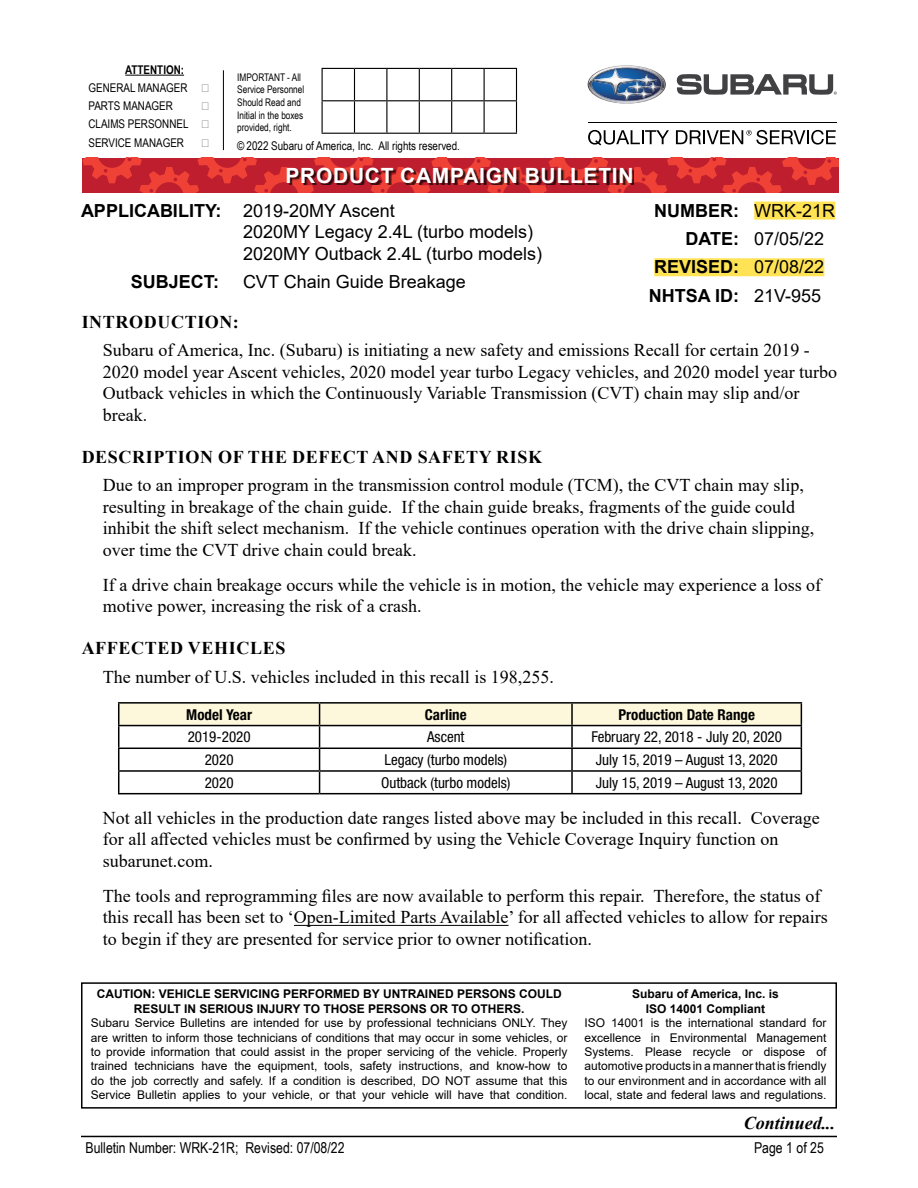
<style>
.page{position:relative;width:918px;height:1188px;background:#fff}
.page>*{position:absolute;margin:0;border:0;box-sizing:border-box;transform-origin:0 0}
.t1{font:700 21px "Arial";letter-spacing:.035em;color:#fff}
.t2{font:18px/21.6px "Times New Roman";color:#000}
.t3{font:18px/21.6px "Arial";color:#000}
.t4{font:700 18px "Times New Roman";letter-spacing:.035em;color:#000}
.t5{font:700 18px "Arial";color:#000}
.t6{font:italic 700 18px "Times New Roman";color:#000}
.t7{font:condensed 15px "Helvetica Neue LT Std";color:#000}
.t8{font:15px "Arial Narrow";color:#000}
.t9{font:700 condensed 15px "Helvetica Neue LT Std";color:#000}
.t10{font:12px/14.4px "Arial";color:#000;text-align:justify}
.t11{font:700 12px/14.4px "Arial";color:#000;text-align:center}
.t12{font:12px/18.1px "Arial Narrow";color:#000}
.t13{font:700 12px "Arial Narrow";color:#000}
.t14{font:10.5px/12.6px "Arial Narrow";color:#000;scale:.96 1}
.s1{font-weight:700}
.s2{font-weight:400}
</style>
<div class="page">
<hr style="left:81px;top:1136px;width:756px;height:1px;background:#000">
<div style="left:81px;top:982px;width:756px;height:127px;border:2px solid #000"></div>
<div style="left:754px;top:202px;width:81px;height:18px;background:#ffe355"></div>
<div style="left:654px;top:258px;width:170px;height:18px;background:#ffe355"></div>
<hr style="left:294px;top:925px;width:215px;height:1px;background:#000">
<hr style="left:118px;top:702px;width:202px;height:2px;background:#000">
<hr style="left:320px;top:702px;width:252px;height:2px;background:#000">
<hr style="left:572px;top:702px;width:230px;height:2px;background:#000">
<svg style="left:118px;top:703px;width:684px;height:90px"></svg>
<hr style="left:118px;top:793px;width:202px;height:1px;background:#000">
<hr style="left:320px;top:793px;width:252px;height:1px;background:#000">
<hr style="left:572px;top:793px;width:230px;height:1px;background:#000">
<svg style="left:82px;top:158px;width:757px;height:35px;background:#cd292f"></svg>
<div style="left:288px;top:169px;width:346px;height:16px;background:#000;opacity:.75"></div>
<hr style="left:125px;top:75px;width:59px;height:1px;background:#000">
<hr style="left:322px;top:68px;width:33px;height:1px;background:#000">
<hr style="left:322px;top:69px;width:1px;height:31px;background:#000">
<hr style="left:355px;top:68px;width:32px;height:1px;background:#000">
<hr style="left:354px;top:69px;width:1px;height:31px;background:#000">
<hr style="left:387px;top:68px;width:32px;height:1px;background:#000">
<hr style="left:386px;top:69px;width:1px;height:31px;background:#000">
<hr style="left:419px;top:68px;width:33px;height:1px;background:#000">
<hr style="left:419px;top:69px;width:1px;height:31px;background:#000">
<hr style="left:452px;top:68px;width:32px;height:1px;background:#000">
<hr style="left:451px;top:69px;width:1px;height:31px;background:#000">
<hr style="left:484px;top:68px;width:33px;height:1px;background:#000">
<hr style="left:484px;top:69px;width:1px;height:31px;background:#000">
<hr style="left:516px;top:69px;width:1px;height:31px;background:#000">
<hr style="left:322px;top:100px;width:33px;height:1px;background:#000">
<hr style="left:322px;top:101px;width:1px;height:32px;background:#000">
<hr style="left:355px;top:100px;width:32px;height:1px;background:#000">
<hr style="left:354px;top:101px;width:1px;height:32px;background:#000">
<hr style="left:387px;top:100px;width:32px;height:1px;background:#000">
<hr style="left:386px;top:101px;width:1px;height:32px;background:#000">
<hr style="left:419px;top:100px;width:33px;height:1px;background:#000">
<hr style="left:419px;top:101px;width:1px;height:32px;background:#000">
<hr style="left:452px;top:100px;width:32px;height:1px;background:#000">
<hr style="left:451px;top:101px;width:1px;height:32px;background:#000">
<hr style="left:484px;top:100px;width:33px;height:1px;background:#000">
<hr style="left:484px;top:101px;width:1px;height:32px;background:#000">
<hr style="left:516px;top:101px;width:1px;height:32px;background:#000">
<hr style="left:322px;top:133px;width:33px;height:1px;background:#000">
<hr style="left:355px;top:133px;width:32px;height:1px;background:#000">
<hr style="left:387px;top:133px;width:32px;height:1px;background:#000">
<hr style="left:419px;top:133px;width:33px;height:1px;background:#000">
<hr style="left:452px;top:133px;width:32px;height:1px;background:#000">
<hr style="left:484px;top:133px;width:33px;height:1px;background:#000">
<hr style="left:223px;top:70px;width:1px;height:80px;background:#000">
<svg style="left:588px;top:65px;width:78px;height:39px"></svg>
<svg style="left:677px;top:74px;width:160px;height:21px"></svg>
<hr style="left:588px;top:122px;width:249px;height:1px;background:#000">
<svg style="left:588px;top:130px;width:81px;height:15px"></svg>
<svg style="left:676px;top:130px;width:160px;height:15px"></svg>
<p class="t13" style="left:125px;top:61px;width:60px">ATTENTION:</p>
<p class="t12" style="left:88px;top:78px;width:102px">GENERAL MANAGER<br>PARTS MANAGER<br>CLAIMS PERSONNEL<br>SERVICE MANAGER</p>
<p class="t14" style="left:237px;top:70px;width:71px">IMPORTANT - All<br>Service Personnel<br>Should Read and<br>Initial in the boxes provided, right.</p>
<p class="t12" style="left:237px;top:136px;width:224px">© 2022 Subaru of America, Inc. All rights reserved.</p>
<p class="t1" style="left:285px;top:161px;width:350px">PRODUCT CAMPAIGN BULLETIN</p>
<p class="t3" style="left:243px;top:199px;width:301px;text-indent:-162px"><span class="s1">APPLICABILITY:</span> 2019-20MY Ascent<br>2020MY Legacy 2.4L (turbo models)<br>2020MY Outback 2.4L (turbo models)</p>
<p class="t5" style="left:131px;top:269px;width:90px">SUBJECT:</p>
<p class="t3" style="left:243px;top:271px;width:224px">CVT Chain Guide Breakage</p>
<p class="t4" style="left:82px;top:309px;width:159px">INTRODUCTION:</p>
<p class="t2" style="left:103px;top:339px;width:736px">Subaru of America, Inc. (Subaru) is initiating a new safety and emissions Recall for certain 2019 - 2020 model year Ascent vehicles, 2020 model year turbo Legacy vehicles, and 2020 model year turbo Outback vehicles in which the Continuously Variable Transmission (CVT) chain may slip and/or break.</p>
<p class="t4" style="left:82px;top:444px;width:462px">DESCRIPTION OF THE DEFECT AND SAFETY RISK</p>
<p class="t2" style="left:103px;top:474px;width:713px">Due to an improper program in the transmission control module (TCM), the CVT chain may slip, resulting in breakage of the chain guide. If the chain guide breaks, fragments of the guide could inhibit the shift select mechanism. If the vehicle continues operation with the drive chain slipping, over time the CVT drive chain could break.</p>
<p class="t2" style="left:103px;top:573px;width:720px">If a drive chain breakage occurs while the vehicle is in motion, the vehicle may experience a loss of motive power, increasing the risk of a crash.</p>
<p class="t4" style="left:82px;top:635px;width:205px">AFFECTED VEHICLES</p>
<p class="t2" style="left:103px;top:665px;width:452px">The number of U.S. vehicles included in this recall is 198,255.</p>
<p class="t9" style="left:186px;top:705px;width:67px">Model Year</p>
<p class="t9" style="left:425px;top:705px;width:43px">Carline</p>
<p class="t9" style="left:618px;top:705px;width:138px">Production Date Range</p>
<p class="t7" style="left:188px;top:728px;width:64px">2019-2020</p>
<p class="t7" style="left:427px;top:728px;width:39px">Ascent</p>
<p class="t7" style="left:591px;top:728px;width:192px">February 22, 2018 - July 20, 2020</p>
<p class="t7" style="left:205px;top:751px;width:30px">2020</p>
<p class="t7" style="left:384px;top:751px;width:124px">Legacy (turbo models)</p>
<p class="t7" style="left:596px;top:751px;width:183px">July 15, 2019 – August 13, 2020</p>
<p class="t7" style="left:205px;top:774px;width:30px">2020</p>
<p class="t7" style="left:381px;top:774px;width:131px">Outback (turbo models)</p>
<p class="t7" style="left:596px;top:774px;width:183px">July 15, 2019 – August 13, 2020</p>
<p class="t2" style="left:103px;top:806px;width:718px">Not all vehicles in the production date ranges listed above may be included in this recall. Coverage for all affected vehicles must be confirmed by using the Vehicle Coverage Inquiry function on subarunet.com.</p>
<p class="t2" style="left:103px;top:884px;width:726px">The tools and reprogramming files are now available to perform this repair. Therefore, the status of this recall has been set to ‘Open-Limited Parts Available’ for all affected vehicles to allow for repairs to begin if they are presented for service prior to owner notification.</p>
<p class="t5" style="left:654px;top:198px;width:182px">NUMBER: <span class="s2">WRK-21R</span></p>
<p class="t3" style="left:686px;top:228px;width:140px"><span class="s1">DATE:</span> 07/05/22</p>
<p class="t5" style="left:654px;top:254px;width:172px">REVISED: <span class="s2">07/08/22</span></p>
<p class="t5" style="left:649px;top:283px;width:174px">NHTSA ID: <span class="s2">21V-955</span></p>
<p class="t11" style="left:97px;top:987px;width:466px">CAUTION: VEHICLE SERVICING PERFORMED BY UNTRAINED PERSONS COULD<br>RESULT IN SERIOUS INJURY TO THOSE PERSONS OR TO OTHERS.</p>
<p class="t10" style="left:91px;top:1016px;width:478px">Subaru Service Bulletins are intended for use by professional technicians ONLY. They are written to inform those technicians of conditions that may occur in some vehicles, or to provide information that could assist in the proper servicing of the vehicle. Properly trained technicians have the equipment, tools, safety instructions, and know-how to do the job correctly and safely. If a condition is described, DO NOT assume that this Service Bulletin applies to your vehicle, or that your vehicle will have that condition.</p>
<p class="t11" style="left:632px;top:987px;width:148px">Subaru of America, Inc. is<br>ISO 14001 Compliant</p>
<p class="t10" style="left:585px;top:1016px;width:243px">ISO 14001 is the international standard for excellence in Environmental Management Systems. Please recycle or dispose of automotive products in a manner that is friendly to our environment and in accordance with all local, state and federal laws and regulations.</p>
<p class="t6" style="left:744px;top:1111px;width:93px">Continued...</p>
<p class="t8" style="left:86px;top:1137px;width:261px">Bulletin Number: WRK-21R; Revised: 07/08/22</p>
<p class="t8" style="left:754px;top:1137px;width:71px">Page 1 of 25</p>
</div>
